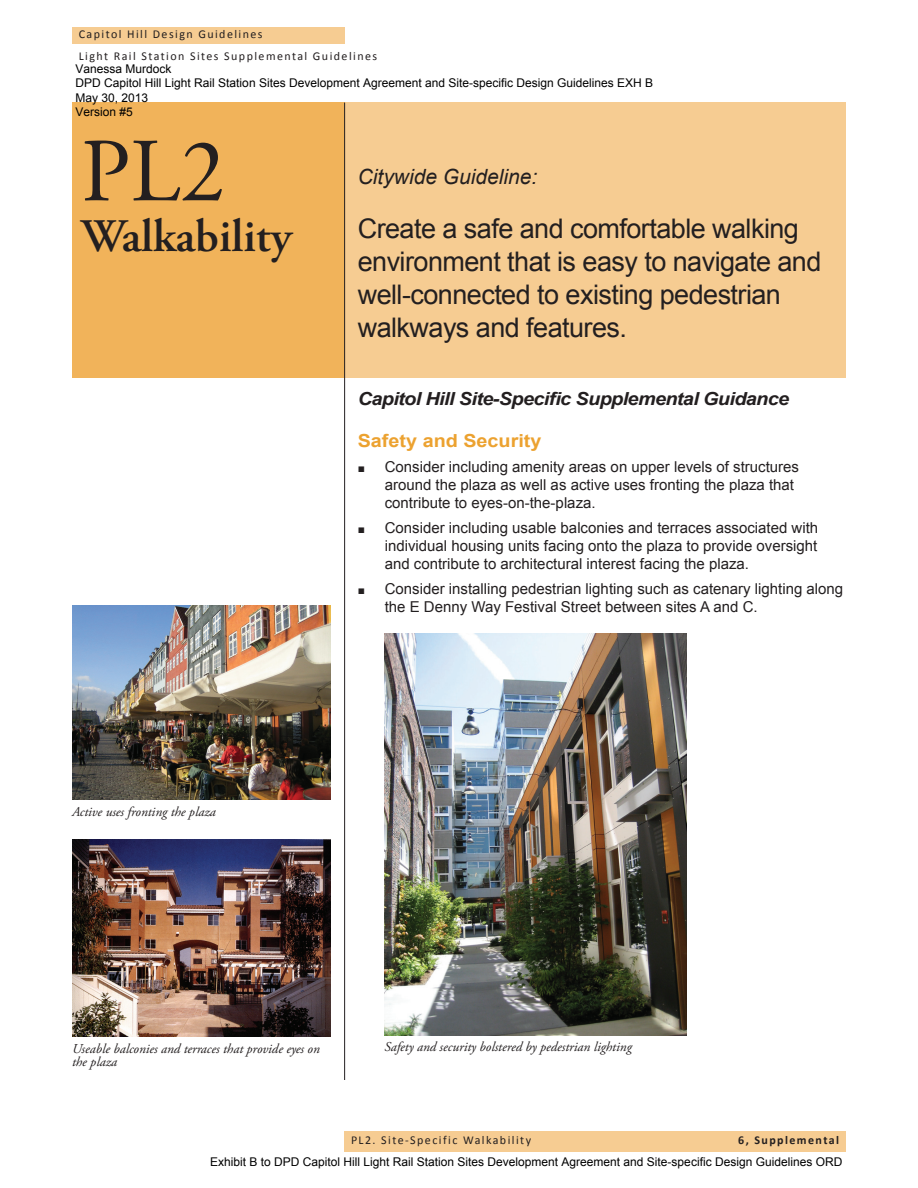
<style>
.page{position:relative;width:918px;height:1188px;background:#fff}
.page>*{position:absolute;margin:0;border:0;box-sizing:border-box;transform-origin:0 0}
.t1{font:90px "Adobe Garamond Pro";color:#231f20}
.t2{font:600 46.5px "Adobe Garamond Pro";color:#231f20}
.t3{font:27px/33px "Arial";letter-spacing:-.02em;color:#231f20}
.t4{font:italic 21px "Arial";color:#231f20}
.t5{font:italic 700 18px "Arial";letter-spacing:-.03em;color:#231f20;scale:1.1 1}
.t6{font:700 18px "Arial";color:#eca230;scale:1.1 1}
.t7{font:15px/18px "Arial";color:#231f20}
.t8{font:italic 13.5px/13.5px "Adobe Garamond Pro";color:#231f20}
.t9{font:12px/14.4px "Arial";color:#000}
.t10{font:12px/21.6px "Calibri";letter-spacing:.12em;color:#231f20}
.t11{font:700 12px "Calibri";letter-spacing:.12em;color:#231f20}
.s1{font-size:12px}
</style>
<div class="page">
<div style="left:344px;top:1131px;width:502px;height:20px;background:#f6cc92"></div>
<div style="left:72px;top:27px;width:272px;height:16px;background:#f6cc92"></div>
<div style="left:345px;top:103px;width:501px;height:275px;background:#f6cc92"></div>
<div style="left:72px;top:103px;width:272px;height:275px;background:#f1b35a"></div>
<img style="left:72px;top:605px;width:259px;height:194px">
<img style="left:72px;top:840px;width:259px;height:196px">
<img style="left:384px;top:633px;width:302px;height:403px">
<hr style="left:344px;top:103px;width:1px;height:977px;background:#231f20">
<p class="t10" style="left:79px;top:23px;width:300px">Capitol Hill Design Guidelines<br>Light Rail Station Sites Supplemental Guidelines</p>
<p class="t9" style="left:76px;top:62px;width:579px">Vanessa Murdock<br>DPD Capitol Hill Light Rail Station Sites Development Agreement and Site-specific Design Guidelines EXH B May 30, 2013<br>Version #5</p>
<h1 class="t1" style="left:81px;top:118px;width:146px">PL2</h1>
<h2 class="t2" style="left:81px;top:209px;width:212px">Walkability</h2>
<h3 class="t4" style="left:358px;top:164px;width:181px">Citywide Guideline:</h3>
<h3 class="t3" style="left:358px;top:212px;width:465px">Create a safe and comfortable walking environment that is easy to navigate and well-connected to existing pedestrian walkways and features.</h3>
<p class="t5" style="left:358px;top:387px;width:394px">Capitol Hill Site-Specific Supplemental Guidance</p>
<p class="t6" style="left:358px;top:429px;width:169px">Safety and Security</p>
<p class="t7" style="left:385px;top:458px;width:416px;text-indent:-27px"><span class="s1">■</span> Consider including amenity areas on upper levels of structures around the plaza as well as active uses fronting the plaza that contribute to eyes-on-the-plaza.</p>
<p class="t7" style="left:385px;top:519px;width:435px;text-align:justify;text-indent:-27px"><span class="s1">■</span> Consider including usable balconies and terraces associated with individual housing units facing onto the plaza to provide oversight and contribute to architectural interest facing the plaza.</p>
<p class="t7" style="left:385px;top:579px;width:460px;text-indent:-27px"><span class="s1">■</span> Consider installing pedestrian lighting such as catenary lighting along the E Denny Way Festival Street between sites A and C.</p>
<p class="t8" style="left:72px;top:805px;width:145px">Active uses fronting the plaza</p>
<p class="t8" style="left:72px;top:1042px;width:249px">Useable balconies and terraces that provide eyes on the plaza</p>
<p class="t8" style="left:384px;top:1041px;width:249px">Safety and security bolstered by pedestrian lighting</p>
<p class="t10" style="left:351px;top:1129px;width:182px">PL2. Site-Specific Walkability</p>
<p class="t11" style="left:738px;top:1133px;width:103px">6, Supplemental</p>
<p class="t9" style="left:210px;top:1155px;width:634px">Exhibit B to DPD Capitol Hill Light Rail Station Sites Development Agreement and Site-specific Design Guidelines ORD</p>
</div>
